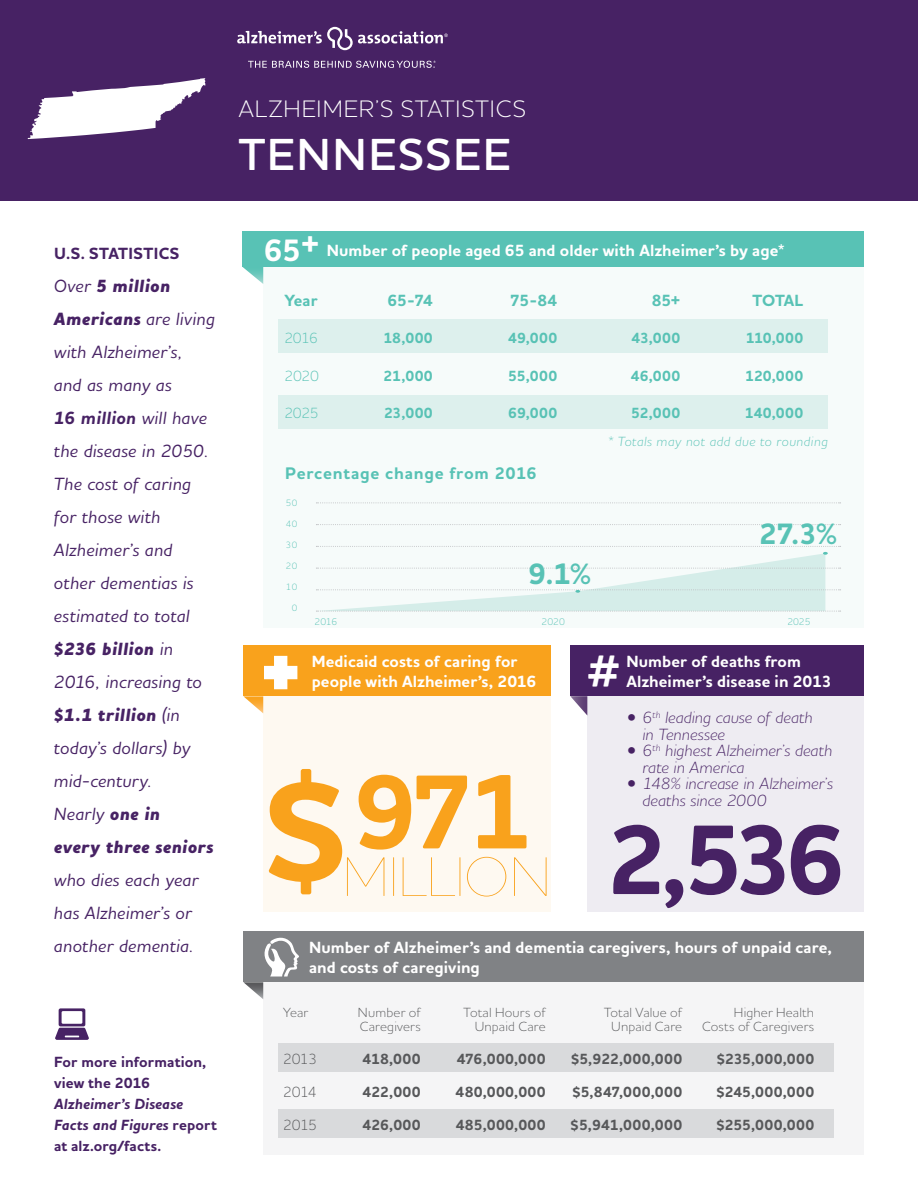
<style>
.page{position:relative;width:918px;height:1188px;background:#fff}
.page>*{position:absolute;margin:0;border:0;box-sizing:border-box;transform-origin:0 0}
.t1{font:700 152.85px "Houschka Alt Pro";color:#f9a21c}
.t2{font:700 106.95px "Houschka Alt Pro";color:#f9a21c}
.t3{font:700 100.5px "Houschka Alt Pro";color:#472264}
.t4{font:100 56.7px "Houschka Alt Pro";letter-spacing:-.015em;color:#f9a21c}
.t5{font:600 45.75px "Houschka Alt Pro";letter-spacing:.045em;color:#fff}
.t6{font:700 44.55px "Houschka Alt Pro";color:#fff}
.t7{font:700 30px "Houschka Alt Pro";color:#58c2b5}
.t8{font:300 24.3px "Houschka Alt Pro";letter-spacing:.04em;color:#fff}
.t9{font:italic 500 18px/33px "Houschka Alt Pro";letter-spacing:.015em;color:#472264}
.t10{font:700 17.1px "Houschka Alt Pro";letter-spacing:.04em;color:#58c2b5}
.t11{font:700 16.5px/19.8px "Houschka Alt Pro";letter-spacing:.005em;color:#fff}
.t12{font:italic 300 16.5px/16.5px "Houschka Alt Pro";letter-spacing:.005em;color:#472264}
.t13{font:700 16.5px "Houschka Alt Pro";letter-spacing:-.01em;color:#58c2b5}
.t14{font:700 16.5px "Houschka Alt Pro";letter-spacing:.025em;color:#472264}
.t15{font:700 15px "Houschka Alt Pro";letter-spacing:.025em;color:#57585a}
.t16{font:700 15px "Houschka Alt Pro";letter-spacing:.025em;color:#58c2b5}
.t17{font:italic 700 15px/21px "Houschka Alt Pro";letter-spacing:.005em;color:#472264}
.t18{font:700 15px/21px "Houschka Alt Pro";letter-spacing:.01em;color:#472264}
.t19{font:300 15px "Houschka Alt Pro";letter-spacing:-.03em;color:#58c2b5}
.t20{font:300 15px "Houschka Alt Pro";letter-spacing:-.045em;color:#57585a}
.t21{font:300 13.5px "Houschka Alt Pro";letter-spacing:.015em;color:#57585a}
.t22{font:italic 300 13.5px "Houschka Alt Pro";letter-spacing:.045em;color:#58c2b5}
.t23{font:300 9.75px "Houschka Alt Pro";letter-spacing:-.01em;color:#58c2b5}
.t24{font:300 9.3px "Houschka Alt Pro";letter-spacing:.03em;color:#58c2b5}
.s1{font-weight:800}
.s2{font-weight:700}
.s3{font-style:normal}
.s4{font-size:31.5px}
</style>
<div class="page">
<div style="left:0;top:0;width:918px;height:201px;background:#472264"></div>
<div style="left:263px;top:975px;width:601px;height:180px;background:#f5f5f6"></div>
<div style="left:278px;top:1110px;width:555px;height:28px;background:#d9dadc"></div>
<div style="left:278px;top:1044px;width:555px;height:28px;background:#d9dadc"></div>
<div style="left:243px;top:931px;width:621px;height:51px;background:#808285"></div>
<div style="left:263px;top:267px;width:601px;height:360px;background:#f6fbfa"></div>
<div style="left:243px;top:232px;width:621px;height:35px;background:#58c2b5"></div>
<svg style="left:243px;top:267px;width:20px;height:17px"></svg>
<div style="left:278px;top:319px;width:550px;height:34px;background:#ddf0ed"></div>
<div style="left:278px;top:395px;width:550px;height:34px;background:#ddf0ed"></div>
<div style="left:263px;top:694px;width:288px;height:218px;background:#fef9f1"></div>
<div style="left:588px;top:693px;width:276px;height:219px;background:#eeecf2"></div>
<div style="left:243px;top:645px;width:308px;height:51px;background:#f9a21c"></div>
<svg style="left:243px;top:696px;width:20px;height:17px"></svg>
<div style="left:571px;top:645px;width:293px;height:51px;background:#472264"></div>
<svg style="left:570px;top:696px;width:17px;height:19px"></svg>
<svg style="left:237px;top:27px;width:211px;height:23px"></svg>
<svg style="left:248px;top:61px;width:188px;height:7px"></svg>
<svg style="left:55px;top:1008px;width:34px;height:32px"></svg>
<svg style="left:243px;top:937px;width:56px;height:62px"></svg>
<svg style="left:264px;top:656px;width:33px;height:33px"></svg>
<svg style="left:316px;top:503px;width:525px;height:1px"></svg>
<svg style="left:316px;top:524px;width:525px;height:1px"></svg>
<svg style="left:316px;top:546px;width:525px;height:66px"></svg>
<svg style="left:28px;top:78px;width:178px;height:62px"></svg>
<h3 class="t8" style="left:239px;top:94px;width:289px">ALZHEIMER’S STATISTICS</h3>
<h3 class="t5" style="left:239px;top:125px;width:274px">TENNESSEE</h3>
<p class="t14" style="left:54px;top:243px;width:127px">U.S. STATISTICS</p>
<p class="t9" style="left:54px;top:269px;width:162px">Over <span class="s1">5 million<br>Americans</span> are living with Alzheimer’s,<br>and as many as<br><span class="s2">16 million</span> will have the disease in 2050.<br>The cost of caring for those with<br>Alzheimer’s and other dementias is estimated to total <span class="s1">$236 billion</span> in<br>2016, increasing to <span class="s1">$1.1 trillion</span> (in today’s dollars) by mid-century.<br>Nearly <span class="s1">one in<br>every three seniors</span></p>
<p class="t9" style="left:54px;top:863px;width:146px">who dies each year has Alzheimer’s or another dementia.</p>
<p class="t18" style="left:54px;top:1052px;width:154px">For more information, view the 2016</p>
<p class="t17" style="left:54px;top:1094px;width:164px">Alzheimer’s Disease<br>Facts and Figures <span class="s3">report at alz.org/facts.</span></p>
<p class="t11" style="left:264px;top:240px;width:523px"><span class="s4">65+</span> Number of people aged 65 and older with Alzheimer’s by age*</p>
<p class="t13" style="left:284px;top:289px;width:35px">Year</p>
<p class="t13" style="left:388px;top:289px;width:47px">65-74</p>
<p class="t13" style="left:510px;top:289px;width:49px">75-84</p>
<p class="t13" style="left:652px;top:289px;width:30px">85+</p>
<p class="t13" style="left:752px;top:289px;width:52px">TOTAL</p>
<p class="t19" style="left:284px;top:328px;width:35px">2016</p>
<p class="t16" style="left:383px;top:328px;width:51px">18,000</p>
<p class="t16" style="left:508px;top:328px;width:51px">49,000</p>
<p class="t16" style="left:631px;top:328px;width:51px">43,000</p>
<p class="t16" style="left:746px;top:328px;width:59px">110,000</p>
<p class="t19" style="left:284px;top:366px;width:36px">2020</p>
<p class="t16" style="left:383px;top:366px;width:51px">21,000</p>
<p class="t16" style="left:508px;top:366px;width:51px">55,000</p>
<p class="t16" style="left:631px;top:366px;width:51px">46,000</p>
<p class="t16" style="left:745px;top:366px;width:60px">120,000</p>
<p class="t19" style="left:284px;top:403px;width:36px">2025</p>
<p class="t16" style="left:384px;top:403px;width:50px">23,000</p>
<p class="t16" style="left:508px;top:403px;width:51px">69,000</p>
<p class="t16" style="left:631px;top:403px;width:51px">52,000</p>
<p class="t16" style="left:745px;top:403px;width:60px">140,000</p>
<p class="t10" style="left:285px;top:462px;width:253px">Percentage change from 2016</p>
<p class="t24" style="left:286px;top:497px;width:13px">50</p>
<p class="t24" style="left:286px;top:518px;width:13px">40</p>
<p class="t24" style="left:286px;top:539px;width:13px">30</p>
<p class="t24" style="left:286px;top:560px;width:13px">20</p>
<p class="t24" style="left:286px;top:581px;width:13px">10</p>
<p class="t24" style="left:292px;top:602px;width:7px">0</p>
<h3 class="t7" style="left:528px;top:554px;width:64px">9.1%</h3>
<p class="t22" style="left:608px;top:433px;width:221px">* Totals may not add due to rounding</p>
<h3 class="t7" style="left:759px;top:514px;width:79px">27.3%</h3>
<p class="t23" style="left:314px;top:615px;width:24px">2016</p>
<p class="t23" style="left:542px;top:615px;width:25px">2020</p>
<p class="t23" style="left:787px;top:615px;width:25px">2025</p>
<p class="t11" style="left:312px;top:652px;width:226px">Medicaid costs of caring for people with Alzheimer’s, 2016</p>
<p class="t11" style="left:626px;top:652px;width:176px">Number of deaths from</p>
<h3 class="t6" style="left:589px;top:639px;width:32px">#</h3>
<p class="t11" style="left:626px;top:672px;width:207px">Alzheimer’s disease in 2013</p>
<h1 class="t1" style="left:260px;top:729px;width:93px">$</h1>
<h2 class="t2" style="left:353px;top:743px;width:181px">971</h2>
<h3 class="t4" style="left:342px;top:841px;width:210px">MILLION</h3>
<p class="t12" style="left:642px;top:709px;width:172px;text-indent:-15px">• 6<sup>th</sup> leading cause of death in Tennessee</p>
<p class="t12" style="left:642px;top:742px;width:191px;text-indent:-15px">• 6<sup>th</sup> highest Alzheimer’s death rate in America</p>
<p class="t12" style="left:642px;top:775px;width:192px;text-indent:-15px">• 148% increase in Alzheimer’s deaths since 2000</p>
<h3 class="t3" style="left:607px;top:795px;width:240px">2,536</h3>
<p class="t11" style="left:309px;top:938px;width:524px">Number of Alzheimer’s and dementia caregivers, hours of unpaid care, and costs of caregiving</p>
<p class="t21" style="left:283px;top:1004px;width:27px">Year</p>
<p class="t21" style="left:358px;top:1004px;width:64px">Number of</p>
<p class="t21" style="left:464px;top:1004px;width:84px">Total Hours of</p>
<p class="t21" style="left:604px;top:1004px;width:80px">Total Value of</p>
<p class="t21" style="left:734px;top:1004px;width:82px">Higher Health</p>
<p class="t21" style="left:360px;top:1018px;width:62px">Caregivers</p>
<p class="t21" style="left:475px;top:1018px;width:73px">Unpaid Care</p>
<p class="t21" style="left:611px;top:1018px;width:73px">Unpaid Care</p>
<p class="t21" style="left:702px;top:1018px;width:114px">Costs of Caregivers</p>
<p class="t20" style="left:283px;top:1049px;width:36px">2013</p>
<p class="t15" style="left:363px;top:1049px;width:60px">418,000</p>
<p class="t15" style="left:457px;top:1049px;width:91px">476,000,000</p>
<p class="t15" style="left:571px;top:1049px;width:113px">$5,922,000,000</p>
<p class="t15" style="left:717px;top:1049px;width:99px">$235,000,000</p>
<p class="t20" style="left:283px;top:1082px;width:35px">2014</p>
<p class="t15" style="left:363px;top:1082px;width:60px">422,000</p>
<p class="t15" style="left:456px;top:1082px;width:92px">480,000,000</p>
<p class="t15" style="left:572px;top:1082px;width:112px">$5,847,000,000</p>
<p class="t15" style="left:716px;top:1082px;width:100px">$245,000,000</p>
<p class="t20" style="left:283px;top:1115px;width:35px">2015</p>
<p class="t15" style="left:363px;top:1115px;width:60px">426,000</p>
<p class="t15" style="left:456px;top:1115px;width:91px">485,000,000</p>
<p class="t15" style="left:570px;top:1115px;width:113px">$5,941,000,000</p>
<p class="t15" style="left:716px;top:1115px;width:100px">$255,000,000</p>
</div>
